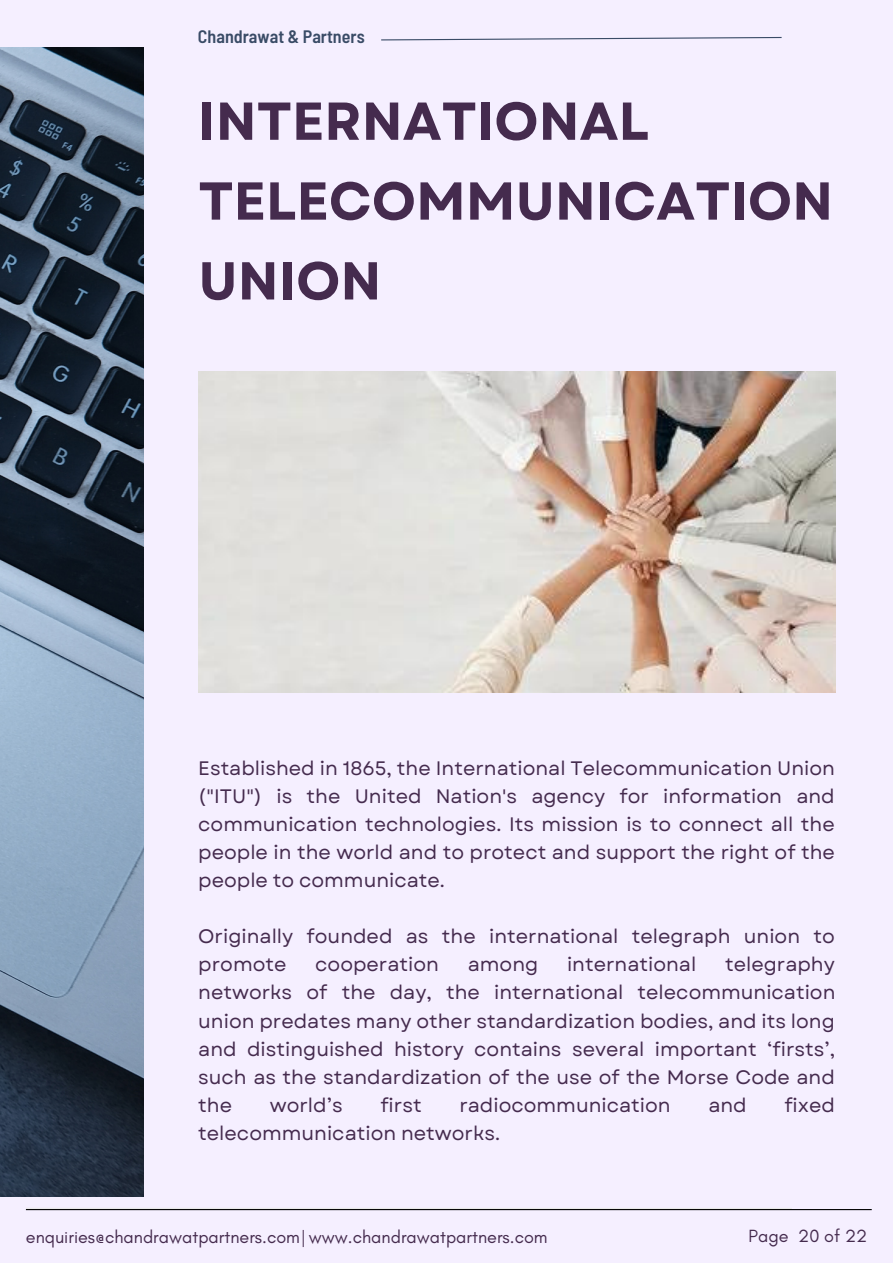
<style>
.page{position:relative;width:893px;height:1264px;background:#fff}
.page>*{position:absolute;margin:0;border:0;box-sizing:border-box;transform-origin:0 0}
.t1{font:700 53.25px/79.8px "Garet";color:#452b4e}
.t2{font:19.5px/28px "Garet";color:#452b4e;text-align:justify}
.t3{font:18px "Glacial Indifference";color:#452b4e}
.t4{font:600 semi-condensed 18px "Barlow";color:#394b66}
</style>
<div class="page">
<div style="left:0;top:0;width:892px;height:1262px;background:#f5efff"></div>
<img style="left:0;top:47px;width:144px;height:1149px">
<svg style="left:381px;top:36px;width:401px;height:5px"></svg>
<hr style="left:26px;top:1207px;width:765px;height:1px;background:#e9e9e9">
<hr style="left:26px;top:1208px;width:845px;height:2px;background:#000">
<img style="left:198px;top:371px;width:637px;height:322px">
<p class="t4" style="left:198px;top:25px;width:168px">Chandrawat &amp; Partners</p>
<p class="t1" style="left:198px;top:81px;width:636px">INTERNATIONAL<br>TELECOMMUNICATION<br>UNION</p>
<p class="t2" style="left:198px;top:753px;width:638px">Established in 1865, the International Telecommunication Union ("ITU") is the United Nation's agency for information and communication technologies. Its mission is to connect all the people in the world and to protect and support the right of the people to communicate.</p>
<p class="t2" style="left:198px;top:922px;width:638px">Originally founded as the international telegraph union to promote</p>
<p class="t2" style="left:198px;top:950px;width:638px;text-indent:526px">telegraphy networks of the day, the international telecommunication union predates many other standardization bodies, and its long and distinguished history contains several important ‘firsts’, such as the standardization of the use of the Morse Code and the</p>
<p class="t2" style="left:315px;top:950px;width:125px">cooperation</p>
<p class="t2" style="left:467px;top:950px;width:72px">among</p>
<p class="t2" style="left:567px;top:950px;width:131px">international</p>
<p class="t2" style="left:270px;top:1091px;width:74px">world’s</p>
<p class="t2" style="left:380px;top:1091px;width:43px">first</p>
<p class="t2" style="left:459px;top:1091px;width:213px">radiocommunication</p>
<p class="t2" style="left:708px;top:1091px;width:40px">and</p>
<p class="t2" style="left:784px;top:1091px;width:52px">fixed</p>
<p class="t2" style="left:198px;top:1119px;width:303px">telecommunication networks.</p>
<p class="t3" style="left:26px;top:1225px;width:523px">enquiries@chandrawatpartners.com| www.chandrawatpartners.com</p>
<p class="t3" style="left:748px;top:1224px;width:120px">Page 20 of 22</p>
</div>
